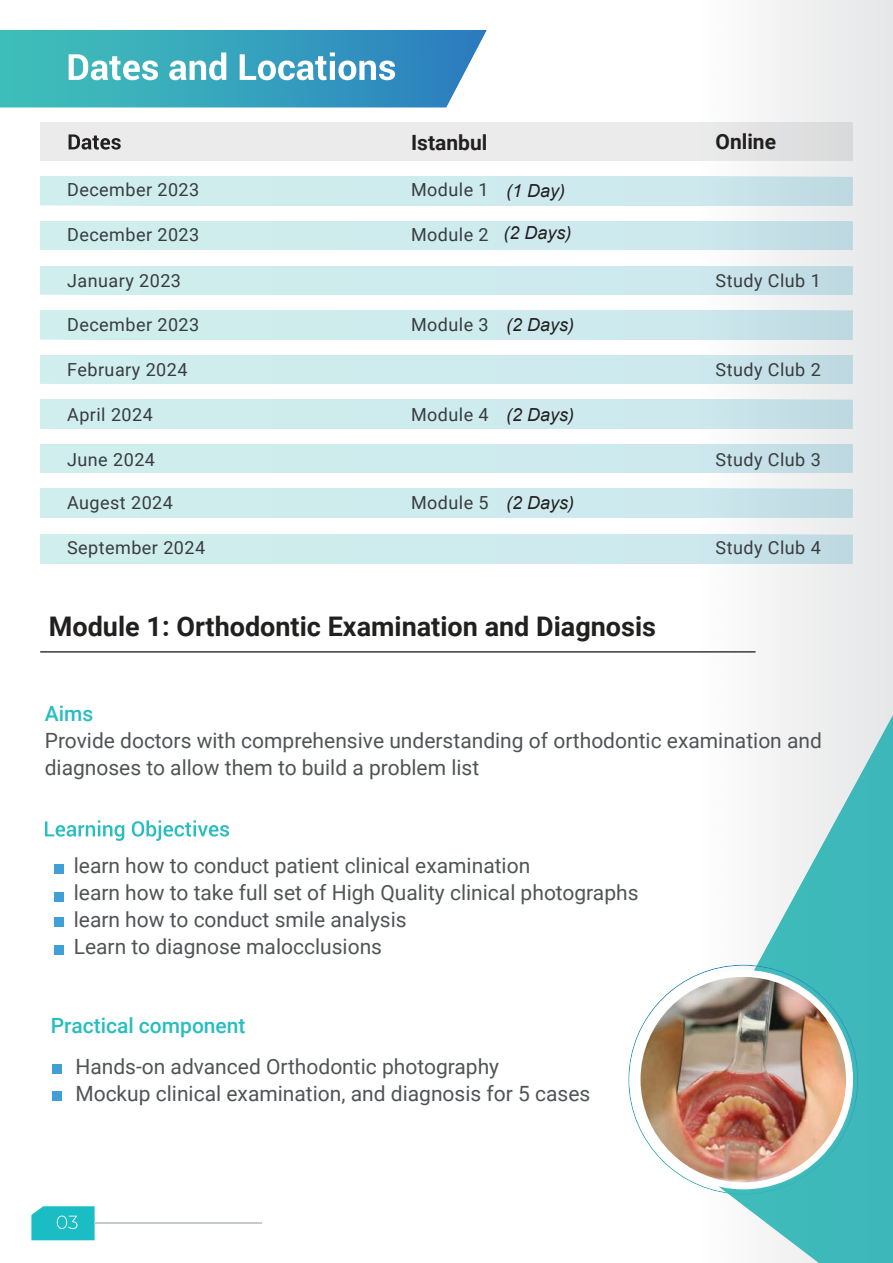
<style>
.page{position:relative;width:893px;height:1263px;background:#fff}
.page>*{position:absolute;margin:0;border:0;box-sizing:border-box;transform-origin:0 0}
.t1{font:700 27px "Roboto";color:#221f1f}
.t2{font:21px/27px "Roboto";color:#505457}
.t3{font:500 21px "Roboto";color:#27bdc1}
.t4{font:700 21px "Roboto";color:#221f1f}
.t5{font:18px "Roboto";letter-spacing:.025em;color:#393c3f}
.t6{font:italic 18px "Arial";color:#221f1f}
</style>
<div class="page">
<img style="left:31px;top:0;width:862px;height:1241px">
<img style="left:40px;top:489px;width:813px;height:28px">
<img style="left:40px;top:535px;width:813px;height:28px">
<div style="left:40px;top:122px;width:813px;height:39px;background:linear-gradient(to right,#eeeeef,#e4e5e6)"></div>
<img style="left:0;top:30px;width:487px;height:78px">
<svg style="left:69px;top:54px;width:89px;height:26px"></svg>
<svg style="left:169px;top:52px;width:57px;height:28px"></svg>
<svg style="left:240px;top:52px;width:155px;height:28px"></svg>
<svg style="left:69px;top:134px;width:52px;height:16px"></svg>
<svg style="left:31px;top:1206px;width:64px;height:34px;background:#2ac1c7"></svg>
<hr style="left:95px;top:1222px;width:167px;height:2px;background:#c6cacc">
<img style="left:40px;top:177px;width:813px;height:28px">
<img style="left:40px;top:221px;width:813px;height:29px">
<img style="left:40px;top:266px;width:813px;height:28px">
<img style="left:40px;top:310px;width:813px;height:29px">
<img style="left:40px;top:355px;width:813px;height:29px">
<img style="left:40px;top:400px;width:813px;height:28px">
<img style="left:40px;top:444px;width:813px;height:29px">
<img style="left:660px;top:715px;width:233px;height:548px">
<img style="left:628px;top:965px;width:230px;height:229px">
<hr style="left:40px;top:651px;width:715px;height:2px;background:#393c3f">
<svg style="left:45px;top:820px;width:79px;height:21px"></svg>
<svg style="left:132px;top:820px;width:97px;height:21px"></svg>
<div style="left:52px;top:1064px;width:10px;height:10px;background:#419fd8"></div>
<div style="left:52px;top:1091px;width:10px;height:9px;background:#419fd8"></div>
<div style="left:54px;top:864px;width:10px;height:9px;background:#419fd8"></div>
<div style="left:54px;top:892px;width:10px;height:9px;background:#419fd8"></div>
<div style="left:54px;top:917px;width:10px;height:10px;background:#419fd8"></div>
<div style="left:54px;top:946px;width:10px;height:9px;background:#419fd8"></div>
<img style="left:640px;top:977px;width:206px;height:205px;border-radius:103px">
<p class="t4" style="left:411px;top:132px;width:78px">Istanbul</p>
<p class="t4" style="left:716px;top:132px;width:62px">Online</p>
<p class="t5" style="left:67px;top:183px;width:134px">December 2023</p>
<p class="t5" style="left:411px;top:183px;width:79px">Module 1</p>
<p class="t5" style="left:67px;top:227px;width:134px">December 2023</p>
<p class="t5" style="left:411px;top:227px;width:79px">Module 2</p>
<p class="t6" style="left:506px;top:183px;width:61px">(1 Day)</p>
<p class="t6" style="left:503px;top:226px;width:70px">(2 Days)</p>
<p class="t5" style="left:67px;top:273px;width:115px">January 2023</p>
<p class="t5" style="left:716px;top:273px;width:107px">Study Club 1</p>
<p class="t5" style="left:67px;top:317px;width:134px">December 2023</p>
<p class="t5" style="left:411px;top:317px;width:79px">Module 3</p>
<p class="t6" style="left:506px;top:318px;width:70px">(2 Days)</p>
<p class="t5" style="left:67px;top:362px;width:122px">February 2024</p>
<p class="t5" style="left:716px;top:362px;width:107px">Study Club 2</p>
<p class="t5" style="left:67px;top:407px;width:87px">April 2024</p>
<p class="t5" style="left:411px;top:407px;width:79px">Module 4</p>
<p class="t6" style="left:506px;top:408px;width:70px">(2 Days)</p>
<p class="t5" style="left:67px;top:452px;width:89px">June 2024</p>
<p class="t5" style="left:716px;top:452px;width:107px">Study Club 3</p>
<p class="t5" style="left:67px;top:495px;width:107px">Augest 2024</p>
<p class="t5" style="left:411px;top:495px;width:79px">Module 5</p>
<p class="t6" style="left:506px;top:495px;width:70px">(2 Days)</p>
<p class="t5" style="left:67px;top:540px;width:139px">September 2024</p>
<p class="t5" style="left:716px;top:540px;width:107px">Study Club 4</p>
<p class="t1" style="left:49px;top:614px;width:609px">Module 1: Orthodontic Examination and Diagnosis</p>
<p class="t3" style="left:45px;top:701px;width:50px">Aims</p>
<p class="t2" style="left:45px;top:729px;width:779px">Provide doctors with comprehensive understanding of orthodontic examination and diagnoses to allow them to build a problem list</p>
<p class="t2" style="left:74px;top:854px;width:566px">learn how to conduct patient clinical examination<br>learn how to take full set of High Quality clinical photographs learn how to conduct smile analysis<br>Learn to diagnose malocclusions</p>
<p class="t3" style="left:51px;top:1011px;width:196px">Practical component</p>
<p class="t2" style="left:75px;top:1054px;width:516px">Hands-on advanced Orthodontic photography<br>Mockup clinical examination, and diagnosis for 5 cases</p>
</div>
